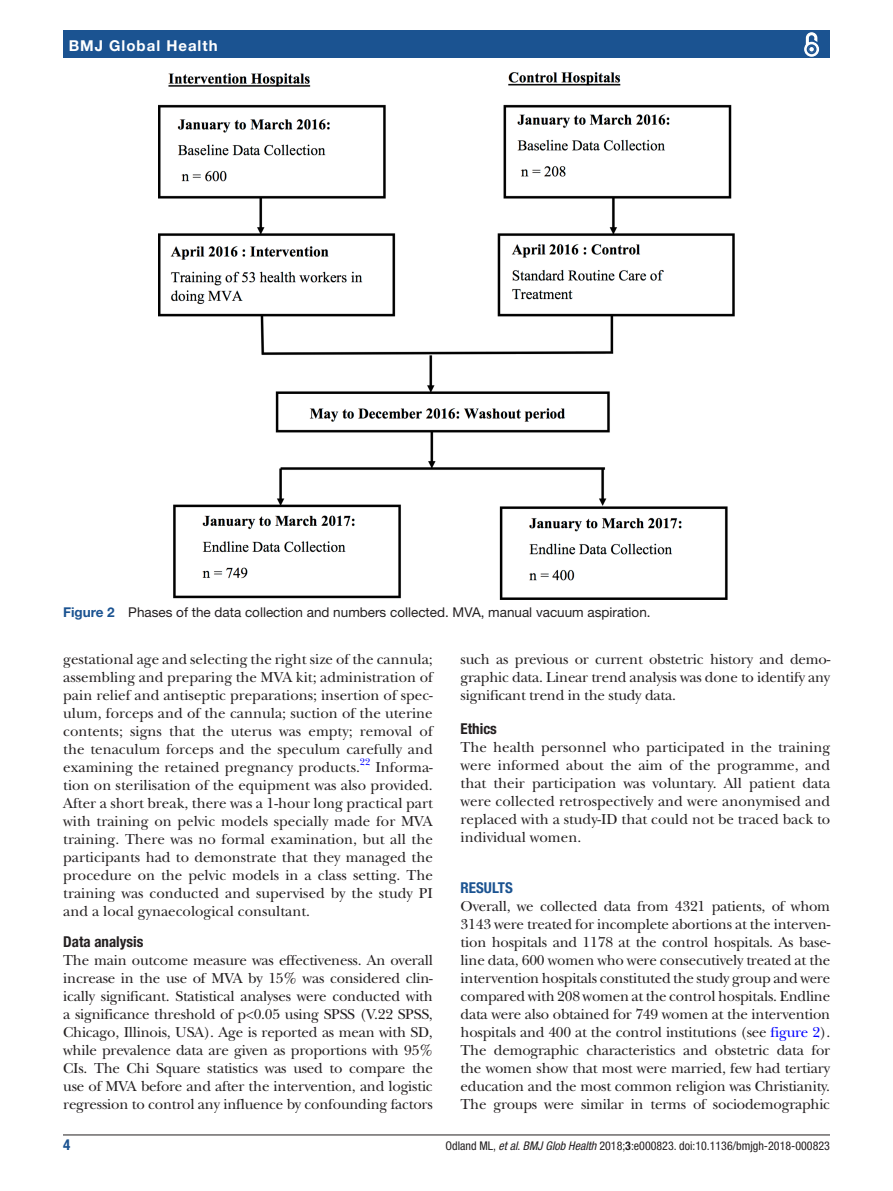
<style>
.page{position:relative;width:893px;height:1191px;background:#fff}
.page>*{position:absolute;margin:0;border:0;box-sizing:border-box;transform-origin:0 0}
.t1{font:15px/18px "New Baskerville";letter-spacing:-.005em;color:#231f20;text-align:justify}
.t2{font:700 condensed 15px "Helvetica Neue LT Std";color:#231f20}
.t3{font:700 15px "Helvetica Neue LT Std";letter-spacing:.065em;color:#fff}
.t4{font:700 condensed 15px "Helvetica Neue LT Std";color:#1b5391}
.t5{font:13.5px "Helvetica Neue LT Std";color:#231f20}
.t6{font:condensed 12px "Helvetica Neue LT Std";color:#231f20}
.t7{font:9.9px "New Baskerville";color:#00f}
.s1{font-weight:700;color:#1b5391}
.s2{color:#00f}
.s3{font-style:italic}
.s4{font-weight:700}
</style>
<div class="page">
<hr style="left:63px;top:1134px;width:767px;height:1px;background:#231f20">
<div style="left:63px;top:31px;width:767px;height:27px;background:#1b5391"></div>
<svg style="left:804px;top:32px;width:16px;height:25px"></svg>
<div style="left:808px;top:46px;width:7px;height:7px;border:1px solid #1b5391;border-radius:50%"></div>
<img style="left:159px;top:73px;width:575px;height:526px">
<p class="t3" style="left:69px;top:36px;width:150px">BMJ Global Health</p>
<p class="t5" style="left:63px;top:604px;width:589px"><span class="s1">Figure 2</span> Phases of the data collection and numbers collected. MVA, manual vacuum aspiration.</p>
<p class="t1" style="left:63px;top:650px;width:371px">gestational age and selecting the right size of the cannula; assembling and preparing the MVA kit; administration of pain relief and antiseptic preparations; insertion of spec&shy;ulum, forceps and of the cannula; suction of the uterine contents; signs that the uterus was empty; removal of the tenaculum forceps and the speculum carefully and examining the retained pregnancy products.</p>
<p class="t7" style="left:360px;top:756px;width:12px">22</p>
<p class="t1" style="left:63px;top:758px;width:371px;text-indent:312px">Informa&shy;tion on sterilisation of the equipment was also provided.<br>After a short break, there was a 1-hour long practical part with training on pelvic models specially made for MVA training. There was no formal examination, but all the participants had to demonstrate that they managed the procedure on the pelvic models in a class setting. The training was conducted and supervised by the study PI and a local gynaecological consultant.</p>
<p class="t2" style="left:63px;top:933px;width:82px">Data analysis</p>
<p class="t1" style="left:63px;top:951px;width:371px">The main outcome measure was effectiveness. An overall increase in the use of MVA by 15% was considered clin&shy;ically significant. Statistical analyses were conducted with a significance threshold of p&lt;0.05 using SPSS (V.22 SPSS, Chicago, Illinois, USA). Age is reported as mean with SD, while prevalence data are given as proportions with 95% CIs. The Chi Square statistics was used to compare the use of MVA before and after the intervention, and logistic regression to control any influence by confounding factors</p>
<p class="t1" style="left:461px;top:650px;width:371px">such as previous or current obstetric history and demo&shy;graphic data. Linear trend analysis was done to identify any significant trend in the study data.</p>
<p class="t2" style="left:461px;top:720px;width:38px">Ethics</p>
<p class="t1" style="left:461px;top:738px;width:371px">The health personnel who participated in the training were informed about the aim of the programme, and that their participation was voluntary. All patient data were collected retrospectively and were anonymised and replaced with a study-ID that could not be traced back to individual women.</p>
<p class="t4" style="left:461px;top:879px;width:54px">Results</p>
<p class="t1" style="left:461px;top:897px;width:371px">Overall, we collected data from 4321 patients, of whom 3143 were treated for incomplete abortions at the interven&shy;tion hospitals and 1178 at the control hospitals. As base&shy;line data, 600 women who were consecutively treated at the intervention hospitals constituted the study group and were compared with 208 women at the control hospitals. Endline data were also obtained for 749 women at the intervention hospitals and 400 at the control institutions (see <span class="s2">figure 2</span>).<br>The demographic characteristics and obstetric data for the women show that most were married, few had tertiary education and the most common religion was Christianity.<br>The groups were similar in terms of sociodemographic</p>
<p class="t4" style="left:63px;top:1135px;width:9px">4</p>
<p class="t6" style="left:445px;top:1138px;width:386px">Odland ML, <span class="s3">et al</span>. <span class="s3">BMJ Glob Health</span> 2018;<span class="s4">3</span>:e000823. doi:10.1136/bmjgh-2018-000823</p>
</div>
